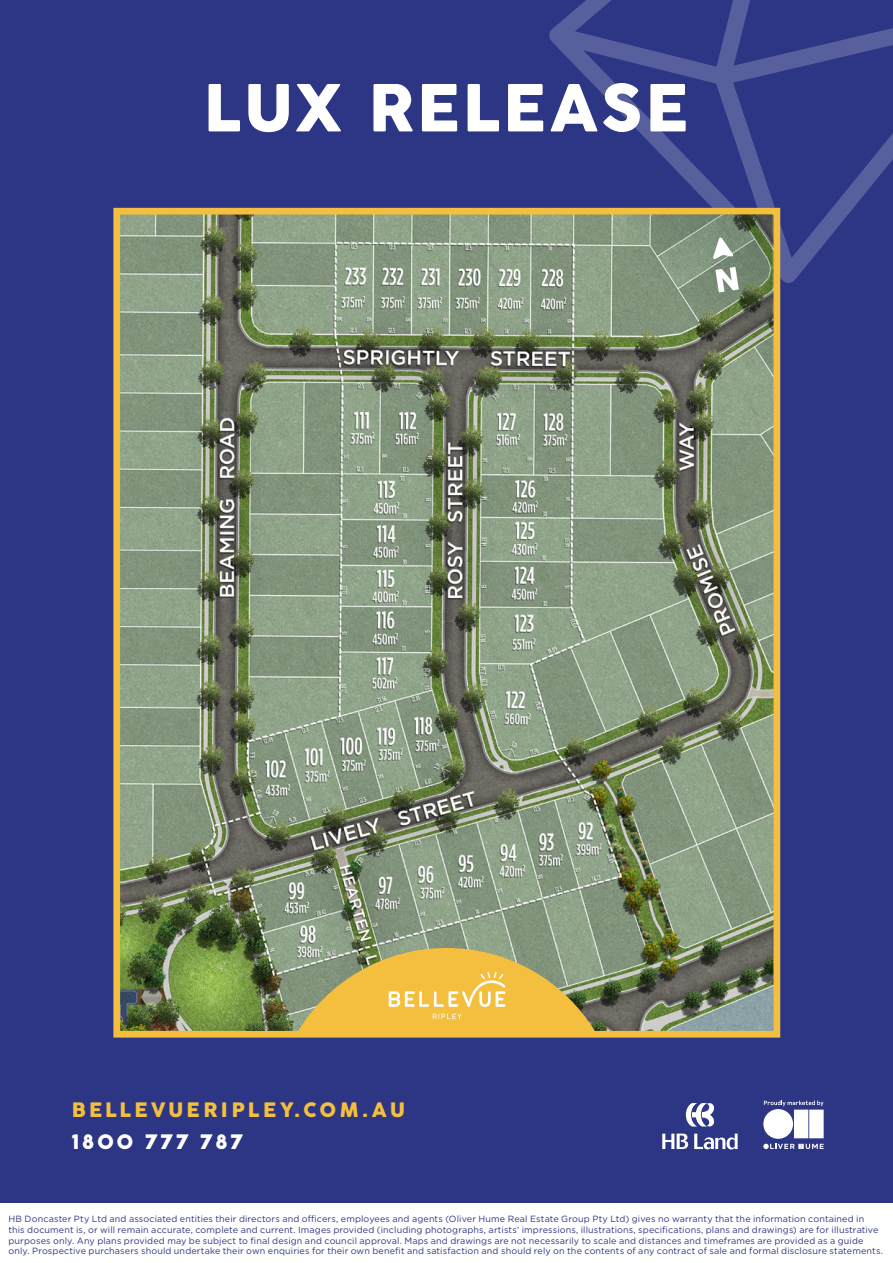
<style>
.page{position:relative;width:893px;height:1263px;background:#fff}
.page>*{position:absolute;margin:0;border:0;box-sizing:border-box;transform-origin:0 0}
.t1{font:63.9px "Cocogoose Pro";letter-spacing:.045em;color:#fff}
.t2{font:19.65px "Cocogoose Pro";letter-spacing:.17em;color:#f4bf3e}
.t3{font:19.65px "Cocogoose Pro";letter-spacing:.13em;color:#fff}
.t4{font:9px/10.8px "Gotham";letter-spacing:.015em;color:#2c3684}
</style>
<div class="page">
<div style="left:0;top:0;width:893px;height:1203px;background:#2c3684"></div>
<svg style="left:549px;top:0;width:344px;height:283px"></svg>
<img style="left:121px;top:216px;width:651px;height:813px">
<div style="left:113px;top:208px;width:667px;height:829px;border:7px solid #f4bf3e"></div>
<svg style="left:628px;top:215px;width:144px;height:161px;background:#75846c"></svg>
<svg style="left:298px;top:948px;width:297px;height:83px;background:#d4b557"></svg>
<svg style="left:763px;top:1109px;width:30px;height:30px"></svg>
<svg style="left:763px;top:1144px;width:61px;height:5px"></svg>
<svg style="left:764px;top:1100px;width:60px;height:38px"></svg>
<svg style="left:686px;top:1103px;width:28px;height:23px"></svg>
<svg style="left:662px;top:1133px;width:26px;height:16px"></svg>
<svg style="left:694px;top:1133px;width:44px;height:16px"></svg>
<svg style="left:713px;top:237px;width:20px;height:22px"></svg>
<svg style="left:715px;top:267px;width:24px;height:25px"></svg>
<h1 class="t1" style="left:205px;top:65px;width:485px">LUX RELEASE</h1>
<h2 class="t2" style="left:72px;top:1096px;width:335px">BELLEVUERIPLEY.COM.AU</h2>
<h2 class="t3" style="left:72px;top:1128px;width:173px">1800 777 787</h2>
<p class="t4" style="left:9px;top:1213px;width:876px">HB Doncaster Pty Ltd and associated entities their directors and officers, employees and agents (Oliver Hume Real Estate Group Pty Ltd) gives no warranty that the information contained in<br>this document is, or will remain accurate, complete and current. Images provided (including photographs, artists’ impressions, illustrations, specifications, plans and drawings) are for illustrative purposes only. Any plans provided may be subject to final design and council approval. Maps and drawings are not necessarily to scale and distances and timeframes are provided as a guide only. Prospective purchasers should undertake their own enquiries for their own benefit and satisfaction and should rely on the contents of any contract of sale and formal disclosure statements.</p>
</div>
